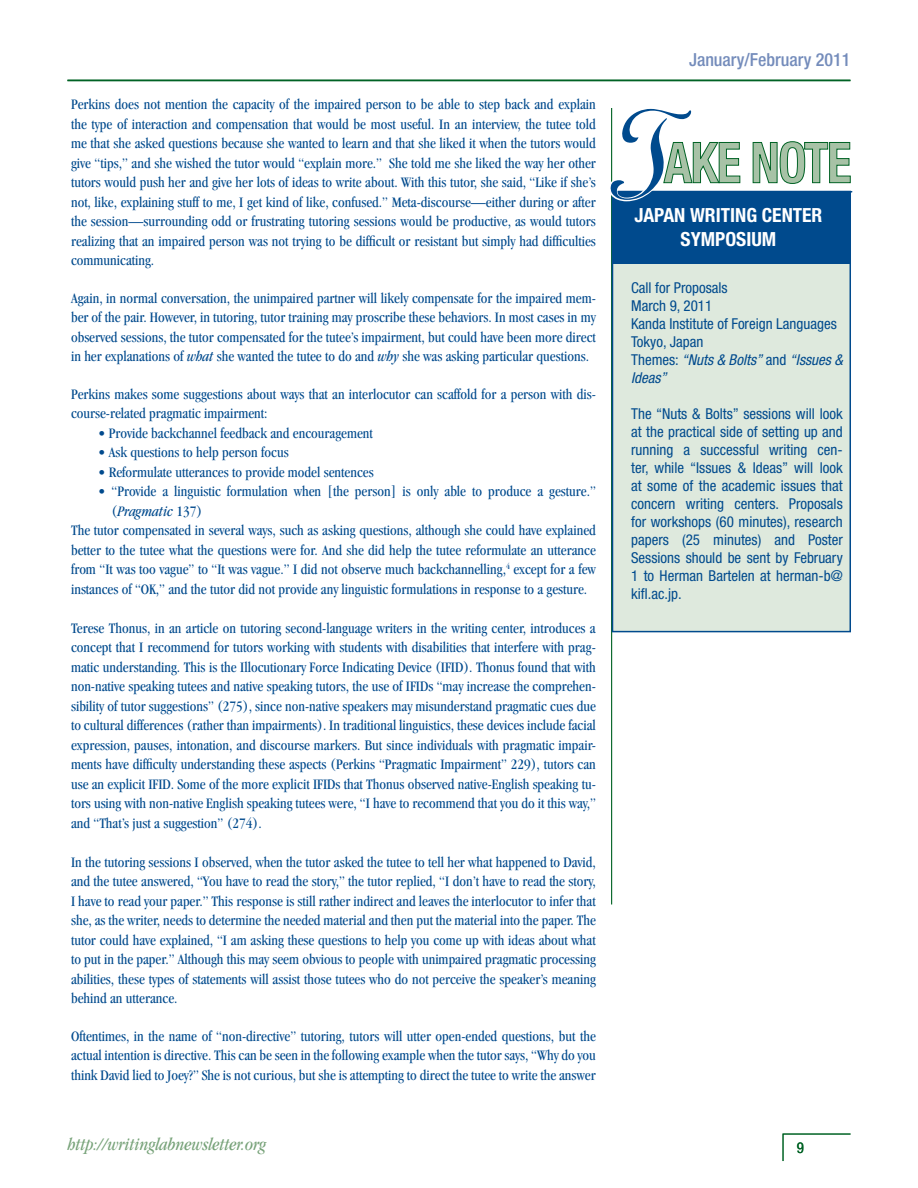
<style>
.page{position:relative;width:918px;height:1188px;background:#fff}
.page>*{position:absolute;margin:0;border:0;box-sizing:border-box;transform-origin:0 0}
.Subheads_-_center{font:700 condensed 19.5px/24px "Helvetica Neue";color:#fff}
.t1{font:italic condensed 18px "Garamond";color:#77a279}
.t2{font:500 condensed 18px "Helvetica Neue";color:#748cbb}
.Text{font:condensed 15px/19.5px "Garamond";color:#004a8d;text-align:justify}
.Box_text{font:condensed 15px/18px "Helvetica Neue";color:#004a8d;text-align:justify}
.Box_text-2{font:italic condensed 15px/18px "Helvetica Neue";color:#004a8d}
.s1{font-style:italic}
.s2{font-style:normal}
</style>
<div class="page">
<hr style="left:611px;top:108px;width:1px;height:796px;background:#006224">
<div style="left:613px;top:192px;width:237px;height:440px;background:#dee9dd"></div>
<div style="left:612px;top:191px;width:239px;height:441px;border:2px solid #004a8d"></div>
<div style="left:612px;top:192px;width:239px;height:72px;background:#004a8d"></div>
<hr style="left:613px;top:191px;width:239px;height:2px;background:#004a8d">
<svg style="left:610px;top:108px;width:130px;height:93px"></svg>
<svg style="left:753px;top:141px;width:98px;height:43px"></svg>
<hr style="left:67px;top:80px;width:783px;height:1px;background:#006224">
<svg style="left:782px;top:1133px;width:69px;height:28px"></svg>
<p class="Text" style="left:71px;top:95px;width:526px">Perkins does not mention the capacity of the impaired person to be able to step back and explain the type of interaction and compensation that would be most useful. In an interview, the tutee told me that she asked questions because she wanted to learn and that she liked it when the tutors would give “tips,” and she wished the tutor would “explain more.” She told me she liked the way her other tutors would push her and give her lots of ideas to write about. With this tutor, she said, “Like if she’s not, like, explaining stuff to me, I get kind of like, confused.” Meta-discourse—either during or after the session—surrounding odd or frustrating tutoring sessions would be productive, as would tutors realizing that an impaired person was not trying to be difficult or resistant but simply had difficulties communicating.</p>
<p class="Text" style="left:71px;top:288px;width:526px">Again, in normal conversation, the unimpaired partner will likely compensate for the impaired mem&shy;ber of the pair. However, in tutoring, tutor training may proscribe these behaviors. In most cases in my observed sessions, the tutor compensated for the tutee’s impairment, but could have been more direct in her explanations of <span class="s1">what</span> she wanted the tutee to do and <span class="s1">why</span> she was asking particular questions.</p>
<p class="Text" style="left:71px;top:384px;width:526px">Perkins makes some suggestions about ways that an interlocutor can scaffold for a person with dis&shy;course-related pragmatic impairment:</p>
<p class="Text" style="left:98px;top:423px;width:276px">• Provide backchannel feedback and encouragement</p>
<p class="Text" style="left:98px;top:443px;width:192px">• Ask questions to help person focus</p>
<p class="Text" style="left:98px;top:462px;width:277px">• Reformulate utterances to provide model sentences</p>
<p class="Text" style="left:112px;top:482px;width:486px;text-indent:-14px">• “Provide a linguistic formulation when [the person] is only able to produce a gesture.” (<span class="s1">Pragmatic</span> 137)</p>
<p class="Text" style="left:71px;top:521px;width:526px">The tutor compensated in several ways, such as asking questions, although she could have explained better to the tutee what the questions were for. And she did help the tutee reformulate an utterance from “It was too vague” to “It was vague.” I did not observe much backchannelling,<sup>4</sup> except for a few instances of “OK,” and the tutor did not provide any linguistic formulations in response to a gesture.</p>
<p class="Text" style="left:71px;top:618px;width:526px">Terese Thonus, in an article on tutoring second-language writers in the writing center, introduces a concept that I recommend for tutors working with students with disabilities that interfere with prag&shy;matic understanding. This is the Illocutionary Force Indicating Device (IFID). Thonus found that with non-native speaking tutees and native speaking tutors, the use of IFIDs “may increase the comprehen&shy;sibility of tutor suggestions” (275), since non-native speakers may misunderstand pragmatic cues due to cultural differences (rather than impairments). In traditional linguistics, these devices include facial expression, pauses, intonation, and discourse markers. But since individuals with pragmatic impair&shy;ments have difficulty understanding these aspects (Perkins “Pragmatic Impairment” 229), tutors can use an explicit IFID. Some of the more explicit IFIDs that Thonus observed native-English speaking tu&shy;tors using with non-native English speaking tutees were, “I have to recommend that you do it this way,” and “That’s just a suggestion” (274).</p>
<p class="Text" style="left:71px;top:852px;width:526px">In the tutoring sessions I observed, when the tutor asked the tutee to tell her what happened to David, and the tutee answered, “You have to read the story,” the tutor replied, “I don’t have to read the story, I have to read your paper.” This response is still rather indirect and leaves the interlocutor to infer that she, as the writer, needs to determine the needed material and then put the material into the paper. The tutor could have explained, “I am asking these questions to help you come up with ideas about what to put in the paper.” Although this may seem obvious to people with unimpaired pragmatic processing abilities, these types of statements will assist those tutees who do not perceive the speaker’s meaning behind an utterance.</p>
<p class="Text" style="left:71px;top:1026px;width:526px">Oftentimes, in the name of “non-directive” tutoring, tutors will utter open-ended questions, but the actual intention is directive. This can be seen in the following example when the tutor says, “Why do you think David lied to Joey?” She is not curious, but she is attempting to direct the tutee to write the answer</p>
<p class="t1" style="left:68px;top:1135px;width:200px">http://writinglabnewsletter.org</p>
<p class="t2" style="left:689px;top:49px;width:163px">January/February 2011</p>
<p class="Subheads_-_center" style="left:681px;top:203px;width:123px;text-indent:-46px">JAPAN WRITING CENTER<br>SYMPOSIUM</p>
<p class="Box_text" style="left:631px;top:279px;width:98px">Call for Proposals</p>
<p class="Box_text" style="left:631px;top:297px;width:83px">March 9, 2011</p>
<p class="Box_text" style="left:631px;top:315px;width:207px">Kanda Institute of Foreign Languages</p>
<p class="Box_text" style="left:631px;top:333px;width:74px">Tokyo, Japan</p>
<p class="Box_text-2" style="left:631px;top:351px;width:213px"><span class="s2">Themes:</span> “Nuts &amp; Bolts” <span class="s2">and</span> “Issues &amp;<br>Ideas”</p>
<p class="Box_text" style="left:631px;top:405px;width:213px">The “Nuts &amp; Bolts” sessions will look at the practical side of setting up and running a successful writing cen&shy;ter, while “Issues &amp; Ideas” will look at some of the academic issues that concern writing centers. Proposals for workshops (60 minutes), research papers (25 minutes) and Poster Sessions should be sent by February 1 to Herman Bartelen at herman-b@ kifl.ac.jp.</p>
</div>
